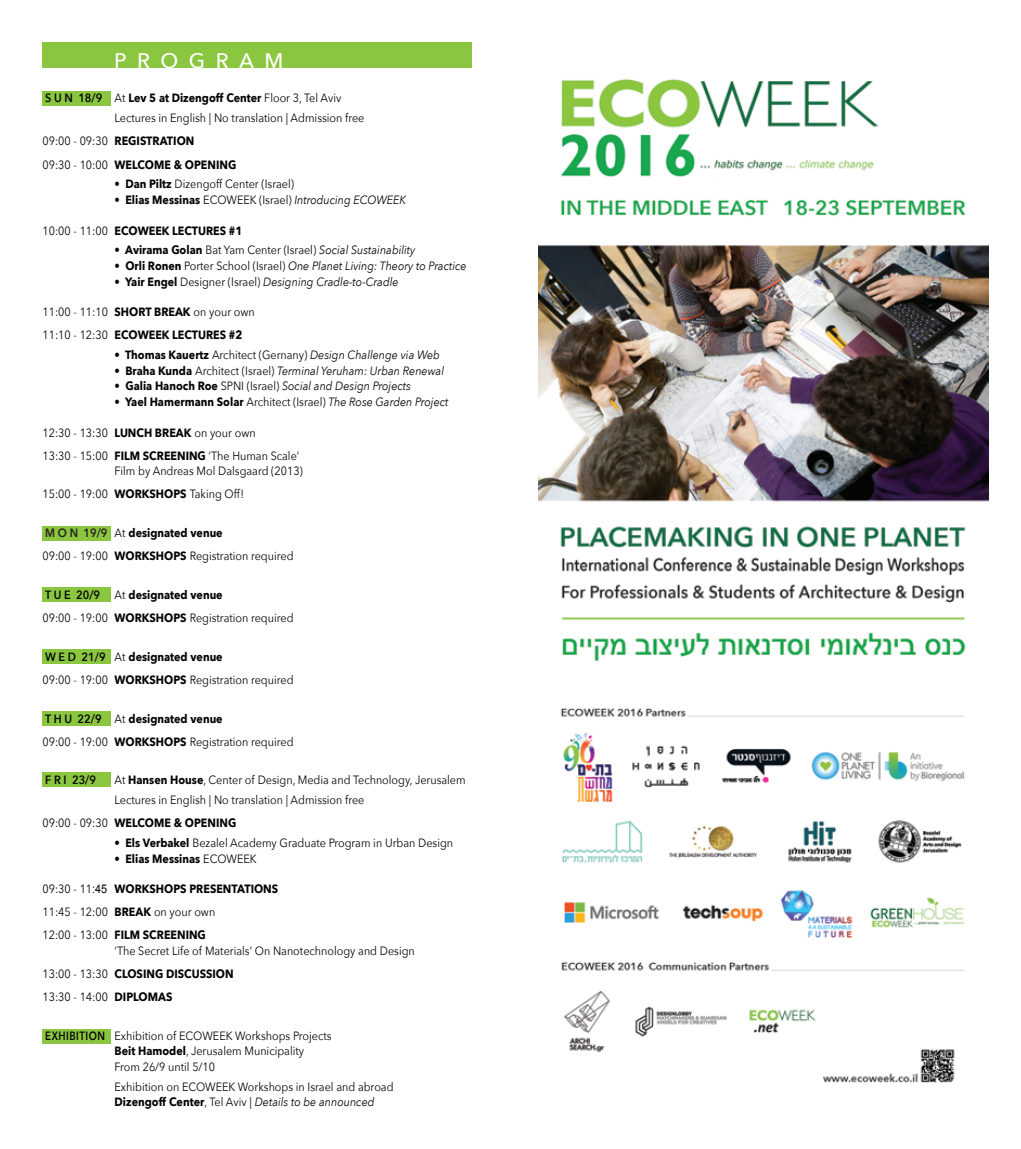
<style>
.page{position:relative;width:1021px;height:1149px;background:#fff}
.page>*{position:absolute;margin:0;border:0;box-sizing:border-box;transform-origin:0 0}
.t1{font:500 21px "Avenir Next";letter-spacing:.5em;color:#fff}
.t2{font:12px/23.1px "Avenir Next";color:#040503;scale:.9 1}
.t3{font:italic 12px "Avenir Next";color:#040503;scale:.9 1}
.t4{font:700 12px/23.1px "Avenir Next";color:#040503;scale:.9 1}
.t5{font:600 12px "Avenir Next";color:#040503;scale:.9 1}
.s1{font-weight:600}
.s2{font-weight:700}
.s3{font-weight:400}
.s4{font-weight:700;font-style:normal}
.s5{font-style:normal}
.s6{font-style:italic}
.s7{font-weight:600;color:#231f20}
.s8{font-family:"Arial";font-weight:400}
</style>
<div class="page">
<div style="left:43px;top:1028px;width:68px;height:15px;background:#8bc640"></div>
<div style="left:43px;top:772px;width:68px;height:14px;background:#8bc640"></div>
<div style="left:43px;top:711px;width:68px;height:14px;background:#8bc640"></div>
<div style="left:43px;top:648px;width:68px;height:15px;background:#8bc640"></div>
<div style="left:43px;top:586px;width:68px;height:15px;background:#8bc640"></div>
<div style="left:43px;top:525px;width:68px;height:15px;background:#8bc640"></div>
<div style="left:43px;top:91px;width:68px;height:14px;background:#8bc640"></div>
<div style="left:43px;top:43px;width:429px;height:25px;background:#8bc640"></div>
<img style="left:539px;top:79px;width:449px;height:1004px">
<h1 class="t1" style="left:114px;top:48px;width:171px">PROGRAM</h1>
<p class="t2" style="left:115px;top:88px;width:279px;line-height:19.8px;text-indent:-69px"><span class="s1">S U N 18/9</span> At <span class="s2">Lev 5 at Dizengoff Center</span> Floor 3, Tel Aviv<br>Lectures in English | No translation | Admission free</p>
<p class="t4" style="left:43px;top:129px;width:217px"><span class="s3">09:00 - 09:30</span> REGISTRATION<br><span class="s3">09:30 - 10:00</span> WELCOME &amp; OPENING</p>
<p class="t2" style="left:115px;top:172px;width:201px"><span class="s2">• Dan Piltz</span> Dizengoff Center (Israel)</p>
<p class="t3" style="left:115px;top:192px;width:325px"><span class="s4">• Elias Messinas</span> <span class="s5">ECOWEEK (Israel)</span> Introducing ECOWEEK</p>
<p class="t4" style="left:43px;top:219px;width:223px"><span class="s3">10:00 - 11:00</span> ECOWEEK LECTURES #1</p>
<p class="t2" style="left:115px;top:238px;width:336px"><span class="s2">• Avirama Golan</span> Bat Yam Center (Israel) <span class="s6">Social Sustainability</span></p>
<p class="t3" style="left:115px;top:258px;width:393px"><span class="s4">• Orli Ronen</span> <span class="s5">Porter School (Israel)</span> One Planet Living: Theory to Practice</p>
<p class="t3" style="left:115px;top:274px;width:317px"><span class="s4">• Yair Engel</span> <span class="s5">Designer (Israel)</span> Designing Cradle-to-Cradle</p>
<p class="t2" style="left:43px;top:300px;width:237px">11:00 - 11:10 <span class="s2">SHORT BREAK</span> on your own<br>11:10 - 12:30 <span class="s2">ECOWEEK LECTURES #2</span></p>
<p class="t3" style="left:115px;top:348px;width:363px"><span class="s4">• Thomas Kauertz</span> <span class="s5">Architect (Gernany)</span> Design Challenge via Web</p>
<p class="t3" style="left:115px;top:363px;width:367px"><span class="s4">• Braha Kunda</span> <span class="s5">Architect (Israel)</span> Terminal Yeruham: Urban Renewal</p>
<p class="t3" style="left:115px;top:379px;width:331px"><span class="s4">• Galia Hanoch Roe</span> <span class="s5">SPNI (Israel)</span> Social and Design Projects</p>
<p class="t3" style="left:115px;top:394px;width:372px"><span class="s4">• Yael Hamermann Solar</span> <span class="s5">Architect (Israel)</span> The Rose Garden Project</p>
<p class="t2" style="left:43px;top:421px;width:287px">12:30 - 13:30 <span class="s2">LUNCH BREAK</span> on your own<br>13:30 - 15:00 <span class="s2">FILM SCREENING</span> ‘The Human Scale’</p>
<p class="t2" style="left:43px;top:459px;width:291px;text-indent:72px">Film by Andreas Mol Dalsgaard (2013)<br>15:00 - 19:00 <span class="s2">WORKSHOPS</span> Taking Off!</p>
<p class="t2" style="left:43px;top:521px;width:280px"><span class="s7">M O N 19/9</span> At <span class="s2">designated venue<br></span>09:00 - 19:00 <span class="s2">WORKSHOPS</span> Registration required</p>
<p class="t2" style="left:43px;top:583px;width:280px"><span class="s1">T U E 20/9</span> At <span class="s2">designated venue<br></span>09:00 - 19:00 <span class="s2">WORKSHOPS</span> Registration required</p>
<p class="t2" style="left:43px;top:645px;width:280px"><span class="s1">W E D 21/9</span> At <span class="s2">designated venue<br></span>09:00 - 19:00 <span class="s2">WORKSHOPS</span> Registration required</p>
<p class="t2" style="left:43px;top:706px;width:280px"><span class="s1">T H U 22/9</span> At <span class="s2">designated venue<br></span>09:00 - 19:00 <span class="s2">WORKSHOPS</span> Registration required</p>
<p class="t5" style="left:45px;top:772px;width:58px">F R I 23/9</p>
<p class="t2" style="left:115px;top:769px;width:391px;line-height:19.8px">At <span class="s2">Hansen House</span>, Center of Design, Media and Technology, Jerusalem<br>Lectures in English | No translation | Admission free</p>
<p class="t4" style="left:43px;top:811px;width:217px"><span class="s3">09:00 - 09:30</span> WELCOME &amp; OPENING</p>
<p class="t2" style="left:115px;top:831px;width:378px"><span class="s2">• Els Verbakel</span> Bezalel Academy Graduate Program in Urban Design</p>
<p class="t4" style="left:115px;top:846px;width:159px">• Elias Messinas <span class="s3">ECOWEEK</span></p>
<p class="t4" style="left:43px;top:877px;width:263px"><span class="s3">09:30 - 11</span><span class="s8">:45</span> WORKSHOPS PRESENTATIONS<br><span class="s3">11:45 - 12:00</span> BREAK <span class="s3">on your own<br>12:00 - 13:00</span> FILM SCREENING</p>
<p class="t2" style="left:43px;top:938px;width:415px;text-indent:72px">‘The Secret Life of Materials’ On Nanotechnology and Design<br>13:00 - 13:30 <span class="s2">CLOSING DISCUSSION<br></span>13:30 - 14:00 <span class="s2">DIPLOMAS</span></p>
<p class="t2" style="left:115px;top:1027px;width:243px;line-height:15.6px;text-indent:-69px"><span class="s1">EXHIBITION</span> Exhibition of ECOWEEK Workshops Projects<br><span class="s2">Beit Hamodel</span>, Jerusalem Municipality<br>From 26/9 until 5/10</p>
<p class="t2" style="left:115px;top:1078px;width:311px;line-height:15.6px">Exhibition on ECOWEEK Workshops in Israel and abroad<br><span class="s2">Dizengoff Center</span>, Tel Aviv | <span class="s6">Details to be announced</span></p>
</div>
